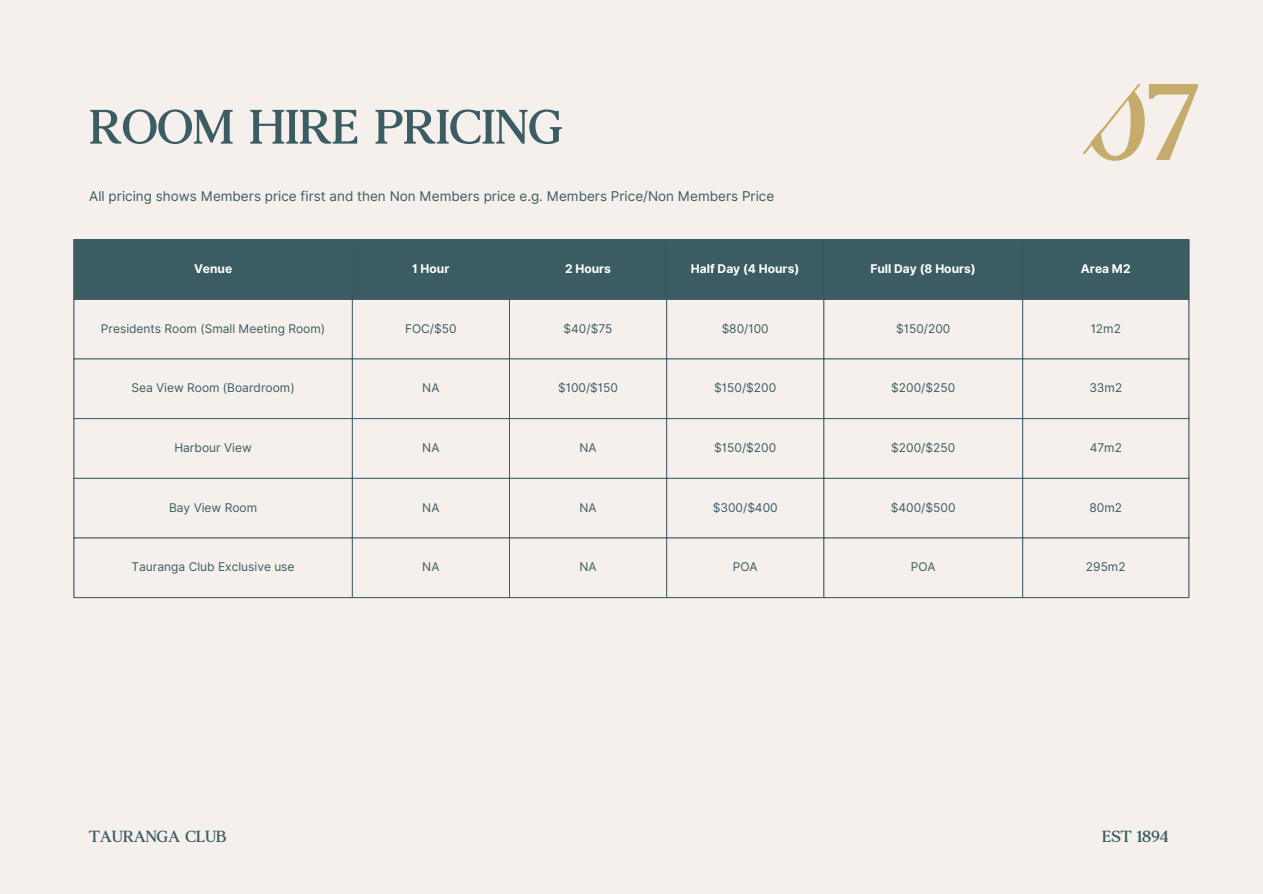
<style>
.page{position:relative;width:1263px;height:894px;background:#fff}
.page>*{position:absolute;margin:0;border:0;box-sizing:border-box;transform-origin:0 0}
.t1{font:700 121.5px "Agatho";color:#c6ac6c}
.t2{font:700 54px "Agatho";color:#3b5c63}
.t3{font:700 18px "Agatho";color:#3b5c63}
.t4{font:13.5px "Inter";color:#3b5c63}
.t5{font:12px "Inter";color:#3b5c63}
.t6{font:700 12px "Inter";color:#fff}
</style>
<div class="page">
<div style="left:0;top:0;width:1263px;height:893px;background:#f5f0eb"></div>
<svg style="left:1083px;top:83px;width:58px;height:72px"></svg>
<div style="left:75px;top:240px;width:1114px;height:59px;background:#3b5c63"></div>
<hr style="left:74px;top:240px;width:1px;height:357px;background:#3b5c63">
<hr style="left:352px;top:240px;width:1px;height:357px;background:#3b5c63">
<hr style="left:509px;top:240px;width:1px;height:357px;background:#3b5c63">
<hr style="left:666px;top:240px;width:1px;height:357px;background:#3b5c63">
<hr style="left:824px;top:240px;width:1px;height:357px;background:#3b5c63">
<hr style="left:1022px;top:240px;width:1px;height:357px;background:#3b5c63">
<hr style="left:1189px;top:240px;width:1px;height:357px;background:#3b5c63">
<hr style="left:74px;top:239px;width:1115px;height:1px;background:#3b5c63">
<hr style="left:74px;top:299px;width:1115px;height:1px;background:#3b5c63">
<hr style="left:74px;top:358px;width:1115px;height:1px;background:#3b5c63">
<hr style="left:74px;top:418px;width:1115px;height:1px;background:#3b5c63">
<hr style="left:74px;top:478px;width:1115px;height:1px;background:#3b5c63">
<hr style="left:74px;top:537px;width:1115px;height:1px;background:#3b5c63">
<hr style="left:74px;top:597px;width:1115px;height:1px;background:#3b5c63">
<h1 class="t2" style="left:89px;top:92px;width:476px">ROOM HIRE PRICING</h1>
<h2 class="t4" style="left:89px;top:188px;width:687px">All pricing shows Members price first and then Non Members price e.g. Members Price/Non Members Price</h2>
<p class="t1" style="left:1084px;top:44px;width:117px">07</p>
<p class="t6" style="left:194px;top:261px;width:40px">Venue</p>
<p class="t6" style="left:412px;top:261px;width:39px">1 Hour</p>
<p class="t6" style="left:565px;top:261px;width:47px">2 Hours</p>
<p class="t6" style="left:691px;top:261px;width:110px">Half Day (4 Hours)</p>
<p class="t6" style="left:870px;top:261px;width:107px">Full Day (8 Hours)</p>
<p class="t6" style="left:1081px;top:261px;width:51px">Area M2</p>
<p class="t5" style="left:101px;top:321px;width:226px">Presidents Room (Small Meeting Room)</p>
<p class="t5" style="left:405px;top:321px;width:53px">FOC/$50</p>
<p class="t5" style="left:564px;top:321px;width:50px">$40/$75</p>
<p class="t5" style="left:722px;top:321px;width:49px">$80/100</p>
<p class="t5" style="left:896px;top:321px;width:56px">$150/200</p>
<p class="t5" style="left:1091px;top:321px;width:32px">12m2</p>
<p class="t5" style="left:131px;top:381px;width:165px">Sea View Room (Boardroom)</p>
<p class="t5" style="left:422px;top:381px;width:19px">NA</p>
<p class="t5" style="left:558px;top:381px;width:61px">$100/$150</p>
<p class="t5" style="left:714px;top:381px;width:63px">$150/$200</p>
<p class="t5" style="left:891px;top:381px;width:65px">$200/$250</p>
<p class="t5" style="left:1089px;top:381px;width:34px">33m2</p>
<p class="t5" style="left:174px;top:440px;width:79px">Harbour View</p>
<p class="t5" style="left:422px;top:440px;width:19px">NA</p>
<p class="t5" style="left:579px;top:440px;width:19px">NA</p>
<p class="t5" style="left:714px;top:440px;width:63px">$150/$200</p>
<p class="t5" style="left:891px;top:440px;width:65px">$200/$250</p>
<p class="t5" style="left:1090px;top:440px;width:34px">47m2</p>
<p class="t5" style="left:169px;top:500px;width:90px">Bay View Room</p>
<p class="t5" style="left:422px;top:500px;width:19px">NA</p>
<p class="t5" style="left:579px;top:500px;width:19px">NA</p>
<p class="t5" style="left:713px;top:500px;width:66px">$300/$400</p>
<p class="t5" style="left:891px;top:500px;width:66px">$400/$500</p>
<p class="t5" style="left:1089px;top:500px;width:34px">80m2</p>
<p class="t5" style="left:131px;top:559px;width:165px">Tauranga Club Exclusive use</p>
<p class="t5" style="left:422px;top:559px;width:19px">NA</p>
<p class="t5" style="left:579px;top:559px;width:19px">NA</p>
<p class="t5" style="left:733px;top:559px;width:26px">POA</p>
<p class="t5" style="left:911px;top:559px;width:26px">POA</p>
<h2 class="t5" style="left:1086px;top:559px;width:41px">295m2</h2>
<p class="t3" style="left:89px;top:824px;width:139px">TAURANGA CLUB</p>
<p class="t3" style="left:1102px;top:824px;width:67px">EST 1894</p>
</div>
